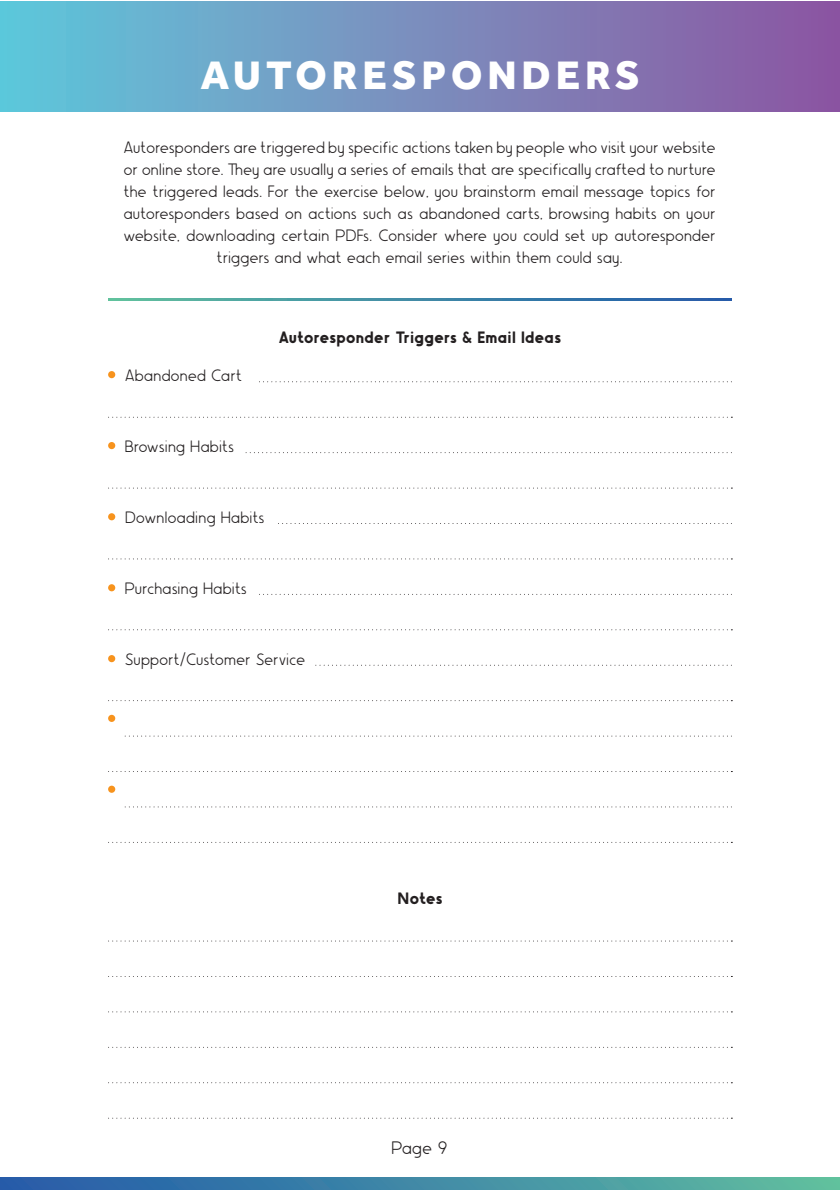
<style>
.page{position:relative;width:840px;height:1191px;background:#fff}
.page>*{position:absolute;margin:0;border:0;box-sizing:border-box;transform-origin:0 0}
.t1{font:800 41.2px "Effra";letter-spacing:.12em;color:#fff}
.t2{font:100 18px "Avocado Sans";color:#231f20}
.t3{font:100 16.4px/22px "Avocado Sans";letter-spacing:.04em;color:#231f20;text-align:center}
.t4{font:700 16.4px "Avocado Sans";letter-spacing:.035em;color:#231f20}
</style>
<div class="page">
<div style="left:0;top:2px;width:839px;height:109px;background:linear-gradient(to right,#61c8db,#8f54a1)"></div>
<svg style="left:112px;top:1117px;width:620px;height:1px"></svg>
<svg style="left:112px;top:1082px;width:620px;height:1px"></svg>
<svg style="left:112px;top:1046px;width:620px;height:1px"></svg>
<svg style="left:112px;top:1011px;width:620px;height:1px"></svg>
<svg style="left:112px;top:976px;width:620px;height:1px"></svg>
<svg style="left:112px;top:940px;width:620px;height:1px"></svg>
<svg style="left:112px;top:842px;width:620px;height:1px"></svg>
<svg style="left:112px;top:629px;width:620px;height:1px"></svg>
<svg style="left:112px;top:558px;width:620px;height:1px"></svg>
<svg style="left:112px;top:487px;width:620px;height:1px"></svg>
<svg style="left:112px;top:417px;width:620px;height:1px"></svg>
<svg style="left:112px;top:771px;width:620px;height:1px"></svg>
<svg style="left:125px;top:806px;width:607px;height:1px"></svg>
<svg style="left:112px;top:700px;width:620px;height:1px"></svg>
<svg style="left:125px;top:735px;width:607px;height:1px"></svg>
<svg style="left:316px;top:664px;width:416px;height:2px"></svg>
<svg style="left:259px;top:594px;width:473px;height:1px"></svg>
<svg style="left:278px;top:523px;width:454px;height:1px"></svg>
<svg style="left:246px;top:452px;width:486px;height:1px"></svg>
<svg style="left:259px;top:381px;width:473px;height:1px"></svg>
<div style="left:108px;top:785px;width:7px;height:8px;background:#f7931d;border-radius:50%"></div>
<div style="left:108px;top:715px;width:7px;height:7px;background:#f7931d;border-radius:50%"></div>
<div style="left:108px;top:655px;width:7px;height:7px;background:#f7931d;border-radius:50%"></div>
<div style="left:108px;top:584px;width:7px;height:7px;background:#f7931d;border-radius:50%"></div>
<div style="left:108px;top:513px;width:7px;height:7px;background:#f7931d;border-radius:50%"></div>
<div style="left:108px;top:442px;width:7px;height:7px;background:#f7931d;border-radius:50%"></div>
<div style="left:108px;top:371px;width:7px;height:7px;background:#f7931d;border-radius:50%"></div>
<svg style="left:0;top:1177px;width:839px;height:12px;background:#418ba5"></svg>
<svg style="left:108px;top:298px;width:623px;height:2px"></svg>
<p class="t1" style="left:200px;top:50px;width:440px">AUTORESPONDERS</p>
<p class="t3" style="left:124px;top:137px;width:593px">Autoresponders are triggered by specific actions taken by people who visit your website or online store. They are usually a series of emails that are specifically crafted to nurture the triggered leads. For the exercise below, you brainstorm email message topics for autoresponders based on actions such as abandoned carts, browsing habits on your website, downloading certain PDFs. Consider where you could set up autoresponder triggers and what each email series within them could say.</p>
<p class="t3" style="left:125px;top:365px;width:118px">Abandoned Cart</p>
<p class="t4" style="left:278px;top:330px;width:284px">Autoresponder Triggers &amp; Email Ideas</p>
<p class="t3" style="left:125px;top:436px;width:110px">Browsing Habits</p>
<p class="t3" style="left:125px;top:507px;width:140px">Downloading Habits</p>
<p class="t3" style="left:125px;top:578px;width:123px">Purchasing Habits</p>
<p class="t3" style="left:125px;top:649px;width:181px">Support/Customer Service</p>
<p class="t4" style="left:397px;top:891px;width:46px">Notes</p>
<p class="t2" style="left:392px;top:1139px;width:57px">Page 9</p>
</div>
